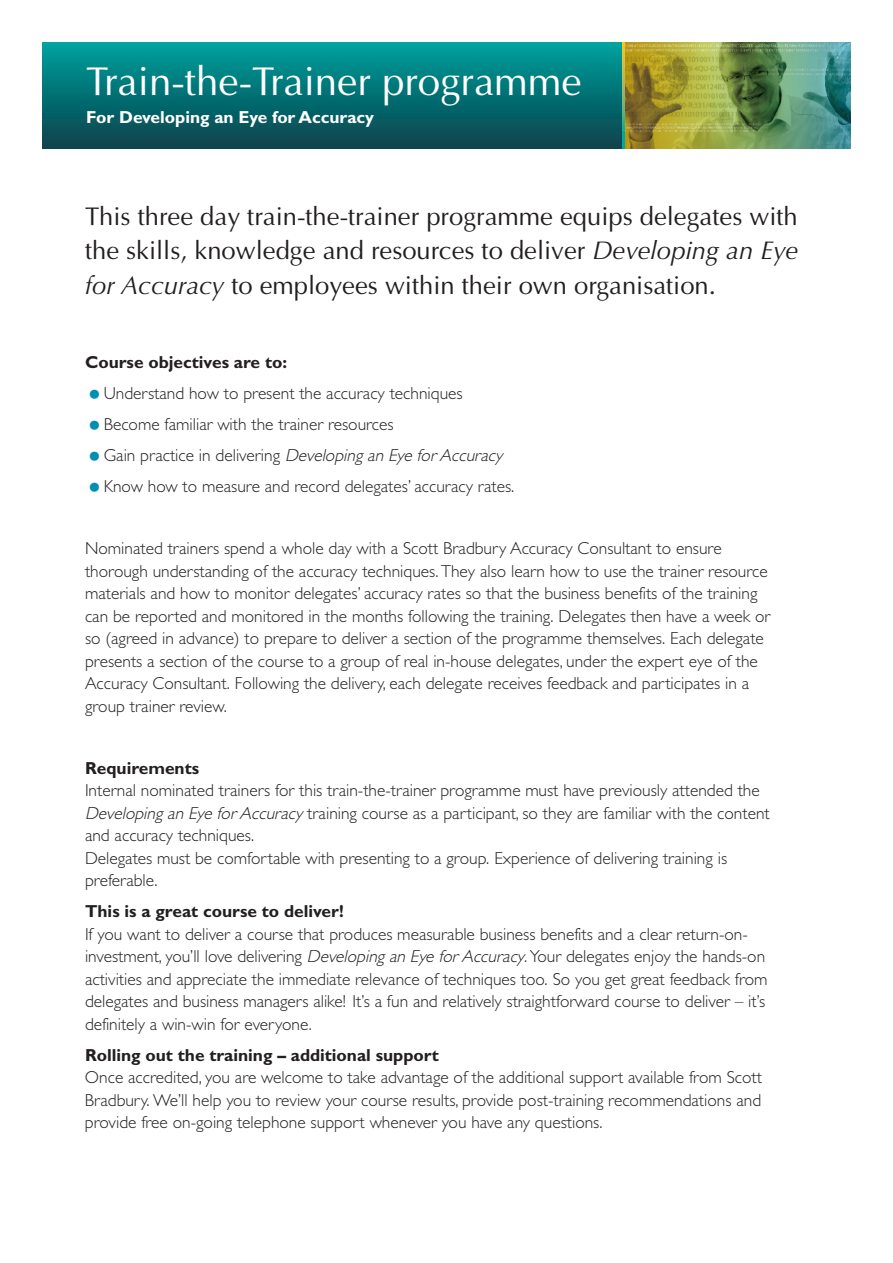
<style>
.page{position:relative;width:893px;height:1263px;background:#fff}
.page>*{position:absolute;margin:0;border:0;box-sizing:border-box;transform-origin:0 0}
.t1{font:40.35px "Optima";color:#fff}
.t2{font:25.65px/34.5px "Optima";color:#231f20;text-align:justify}
.t3{font:300 17.4px/22.5px "Gill Sans";color:#231f20}
.t4{font:700 17.4px "Gill Sans";color:#231f20}
.t5{font:italic 300 17.4px "Gill Sans";color:#231f20}
.t6{font:700 17.4px "Gill Sans";color:#fff}
.s1{font-style:italic}
.s2{font-size:37.5px;color:#008fb3}
.s3{font-style:normal;font-size:37.5px;color:#008fb3}
.s4{font-style:normal}
</style>
<div class="page">
<div style="left:43px;top:43px;width:586px;height:106px;background:linear-gradient(to bottom,#00a09d,#0c414b)"></div>
<img style="left:625px;top:43px;width:225px;height:106px">
<svg style="left:623px;top:43px;width:2px;height:106px"></svg>
<h1 class="t1" style="left:86px;top:57px;width:497px">Train-the-Trainer programme</h1>
<p class="t6" style="left:86px;top:110px;width:289px">For Developing an Eye for Accuracy</p>
<h2 class="t2" style="left:85px;top:199px;width:715px">This three day train-the-trainer programme equips delegates with the skills, knowledge and resources to deliver <span class="s1">Developing an Eye for Accuracy</span> to employees within their own organisation.</h2>
<p class="t4" style="left:85px;top:356px;width:204px">Course objectives are to:</p>
<p class="t3" style="left:85px;top:384px;width:379px"><span class="s2">•</span>Understand how to present the accuracy techniques</p>
<p class="t3" style="left:85px;top:415px;width:310px"><span class="s2">•</span>Become familiar with the trainer resources</p>
<p class="t5" style="left:85px;top:449px;width:419px"><span class="s3">•</span><span class="s4">Gain practice in delivering</span> DevelopinganEyeforAccuracy</p>
<p class="t3" style="left:85px;top:477px;width:431px"><span class="s2">•</span>Know how to measure and record delegates’ accuracy rates.</p>
<p class="t3" style="left:85px;top:539px;width:687px">Nominated trainers spend a whole day with a Scott Bradbury Accuracy Consultant to ensure thorough understanding of the accuracy techniques. They also learn how to use the trainer resource materials and how to monitor delegates’ accuracy rates so that the business benefits of the training can be reported and monitored in the months following the training. Delegates then have a week or so (agreed in advance) to prepare to deliver a section of the programme themselves. Each delegate presents a section of the course to a group of real in-house delegates, under the expert eye of the Accuracy Consultant. Following the delivery, each delegate receives feedback and participates in a group trainer review.</p>
<p class="t4" style="left:85px;top:761px;width:116px">Requirements</p>
<p class="t3" style="left:85px;top:781px;width:686px">Internal nominated trainers for this train-the-trainer programme must have previously attended the <span class="s1">DevelopinganEyeforAccuracy</span> training course as a participant, so they are familiar with the content and accuracy techniques.<br>Delegates must be comfortable with presenting to a group. Experience of delivering training is preferable.</p>
<p class="t4" style="left:85px;top:905px;width:260px">This is a great course to deliver!</p>
<p class="t3" style="left:85px;top:924px;width:684px">If you want to deliver a course that produces measurable business benefits and a clear return-on&shy;investment, you’ll love delivering <span class="s1">DevelopinganEyeforAccuracy</span>. Your delegates enjoy the hands-on activities and appreciate the immediate relevance of techniques too. So you get great feedback from delegates and business managers alike! It’s a fun and relatively straightforward course to deliver – it’s definitely a win-win for everyone.</p>
<p class="t4" style="left:85px;top:1048px;width:356px">Rolling out the training – additional support</p>
<p class="t3" style="left:85px;top:1068px;width:678px;text-align:justify">Once accredited, you are welcome to take advantage of the additional support available from Scott Bradbury. We’ll help you to review your course results, provide post-training recommendations and provide free on-going telephone support whenever you have any questions.</p>
</div>
